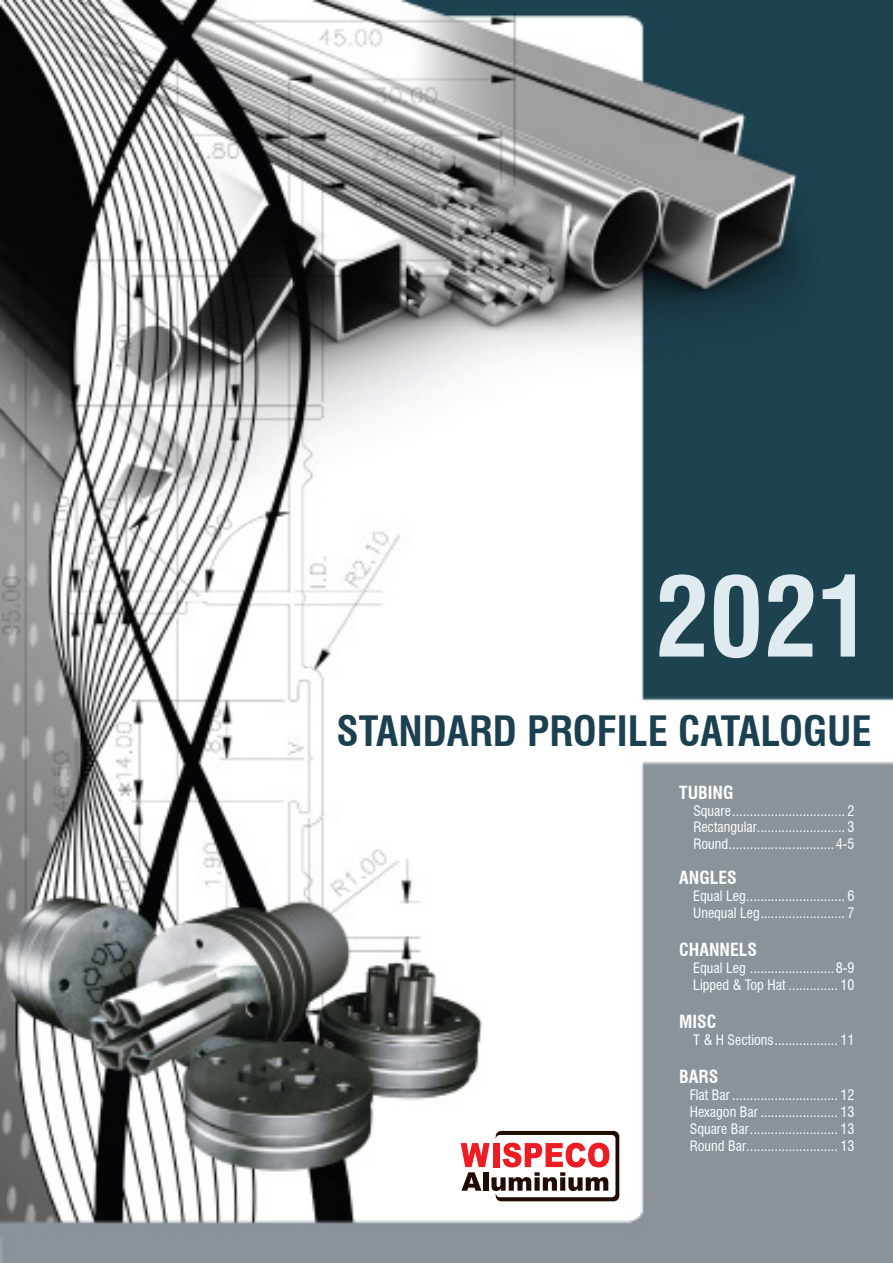
<style>
.page{position:relative;width:893px;height:1263px;background:#fff}
.page>*{position:absolute;margin:0;border:0;box-sizing:border-box;transform-origin:0 0}
.t1{font:700 condensed 108.6px "Swiss 721 BT";color:#e0ebf0}
.t2{font:700 condensed 40.8px "Swiss 721 BT";color:#1b4150}
.t3{font:700 condensed 17.7px "Swiss 721 BT";color:#fff}
.t4{font:condensed 14.1px "Swiss 721 BT";color:#fff}
</style>
<div class="page">
<img style="left:0;top:0;width:893px;height:1262px">
<svg style="left:461px;top:1131px;width:158px;height:70px"></svg>
<p class="t1" style="left:655px;top:552px;width:219px">2021</p>
<p class="t2" style="left:336px;top:706px;width:537px">STANDARD PROFILE CATALOGUE</p>
<p class="t3" style="left:679px;top:781px;width:56px">TUBING</p>
<p class="t4" style="left:693px;top:802px;width:163px">Square................................ 2</p>
<p class="t4" style="left:693px;top:819px;width:163px">Rectangular......................... 3</p>
<p class="t4" style="left:693px;top:836px;width:163px">Round..............................4-5</p>
<p class="t3" style="left:679px;top:867px;width:59px">ANGLES</p>
<p class="t4" style="left:693px;top:888px;width:163px">Equal Leg............................ 6</p>
<p class="t4" style="left:693px;top:904px;width:163px">Unequal Leg........................ 7</p>
<p class="t3" style="left:679px;top:939px;width:79px">CHANNELS</p>
<p class="t4" style="left:693px;top:960px;width:163px">Equal Leg ........................8-9</p>
<p class="t4" style="left:693px;top:976px;width:163px">Lipped &amp; Top Hat .............. 10</p>
<p class="t3" style="left:679px;top:1011px;width:39px">MISC</p>
<p class="t4" style="left:693px;top:1032px;width:163px">T &amp; H Sections.................. 11</p>
<p class="t3" style="left:679px;top:1066px;width:41px">BARS</p>
<p class="t4" style="left:690px;top:1087px;width:166px">Flat Bar .............................. 12</p>
<p class="t4" style="left:690px;top:1103px;width:166px">Hexagon Bar ...................... 13</p>
<p class="t4" style="left:690px;top:1120px;width:166px">Square Bar......................... 13</p>
<p class="t4" style="left:690px;top:1137px;width:166px">Round Bar.......................... 13</p>
</div>
